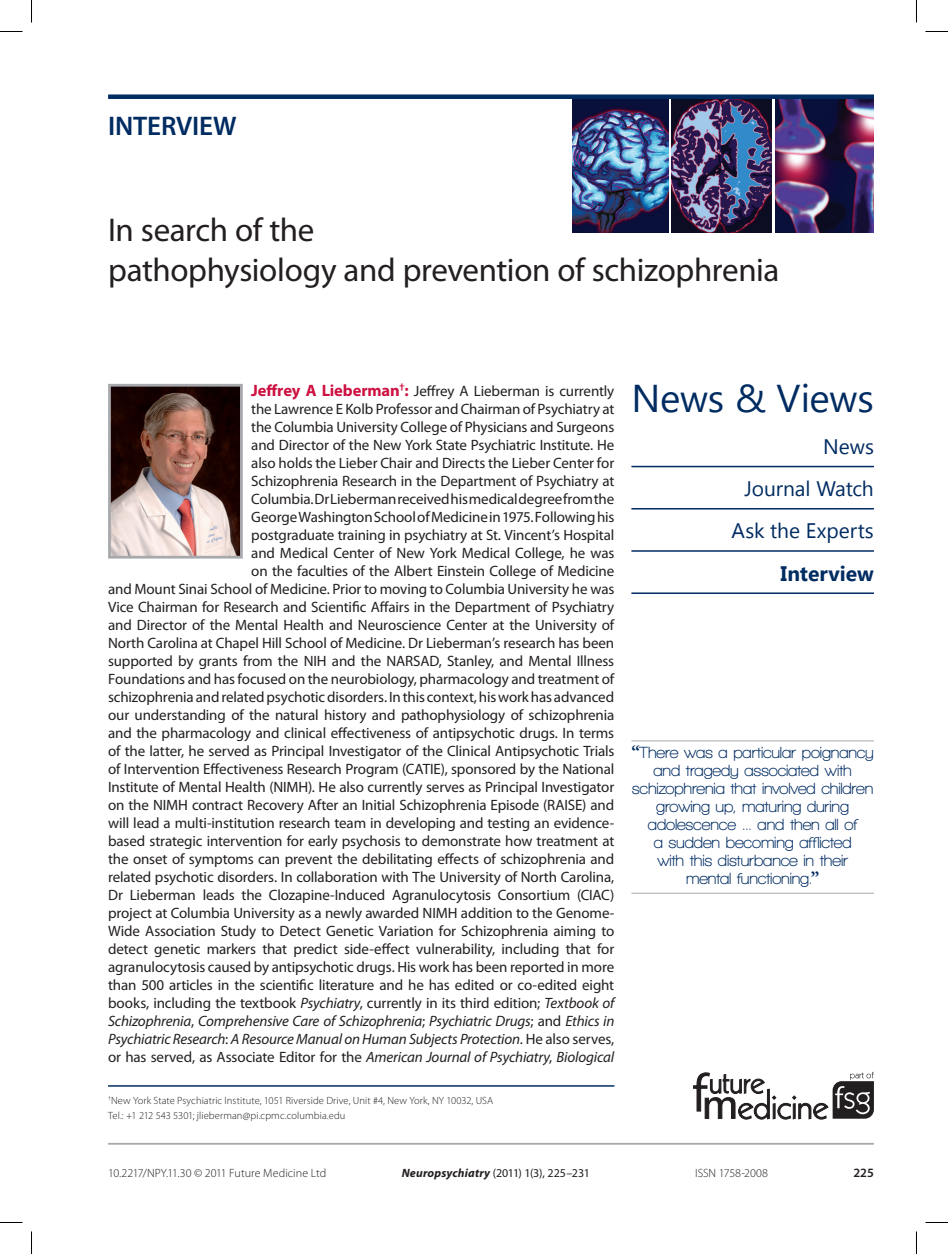
<style>
.page{position:relative;width:948px;height:1254px;background:#fff}
.page>*{position:absolute;margin:0;border:0;box-sizing:border-box;transform-origin:0 0}
.t1{font:38.7px "Segoe UI";letter-spacing:-.005em;color:#002c62}
.t2{font:33px/39.6px "Myriad Pro";letter-spacing:-.015em;color:#231f20}
.t3{font:600 27px "Myriad Pro";letter-spacing:-.005em;color:#002c62}
.t4{font:21px/42.2px "Segoe UI";letter-spacing:-.005em;color:#002c62;text-align:right}
.t5{font:700 21px "Segoe UI";color:#002c62}
.t6{font:700 16.5px/18px "Walkway";letter-spacing:-.01em;color:#002c62;text-align:center}
.t7{font:15px/18px "Myriad Pro";letter-spacing:-.01em;color:#231f20;text-align:right}
.t8{font:600 12.75px "Myriad Pro";color:#231f20}
.t9{font:300 12px "Myriad Pro";letter-spacing:-.005em;color:#231f20}
.t10{font:12px "Myriad Pro";letter-spacing:-.005em;color:#231f20}
.t11{font:300 10.5px/15px "Myriad Pro";letter-spacing:.01em;color:#231f20}
.s1{font-weight:700;font-size:16.5px;color:#cd1141}
.s2{font-style:italic}
.s3{font-family:"Adobe Garamond Pro";font-size:18px}
.s4{font-weight:700;font-style:italic}
</style>
<div class="page">
<hr style="left:108px;top:1142px;width:765px;height:2px;background:#a8a9ad">
<img style="left:112px;top:388px;width:127px;height:166px">
<div style="left:108px;top:384px;width:135px;height:174px;border:3px solid #a8a9ad"></div>
<hr style="left:108px;top:1085px;width:506px;height:1px;background:#002c62">
<hr style="left:631px;top:466px;width:242px;height:1px;background:#002c62">
<hr style="left:631px;top:508px;width:242px;height:1px;background:#002c62">
<hr style="left:631px;top:550px;width:242px;height:2px;background:#002c62">
<hr style="left:631px;top:592px;width:242px;height:2px;background:#002c62">
<hr style="left:631px;top:740px;width:242px;height:1px;background:#a8a9ad">
<hr style="left:631px;top:893px;width:242px;height:1px;background:#a8a9ad">
<svg style="left:693px;top:1072px;width:180px;height:47px"></svg>
<img style="left:572px;top:99px;width:96px;height:134px">
<img style="left:671px;top:99px;width:100px;height:134px">
<img style="left:775px;top:99px;width:98px;height:134px">
<div style="left:108px;top:94px;width:766px;height:5px;background:#002c62"></div>
<div style="left:873px;top:93px;width:10px;height:140px;background:#fff"></div>
<svg style="left:0;top:31px;width:22px;height:1px"></svg>
<svg style="left:925px;top:31px;width:22px;height:1px"></svg>
<svg style="left:0;top:1222px;width:22px;height:1px"></svg>
<svg style="left:925px;top:1222px;width:22px;height:1px"></svg>
<svg style="left:31px;top:0;width:1px;height:23px"></svg>
<svg style="left:31px;top:1231px;width:1px;height:23px"></svg>
<svg style="left:916px;top:0;width:1px;height:23px"></svg>
<svg style="left:916px;top:1231px;width:1px;height:23px"></svg>
<h3 class="t3" style="left:108px;top:109px;width:130px">INTERVIEW</h3>
<h2 class="t2" style="left:108px;top:210px;width:672px">In search of the<br>pathophysiology and prevention of schizophrenia</h2>
<p class="t7" style="left:108px;top:381px;width:508px"><span class="s1">Jeffrey A Lieberman</span><sup>†</sup><span class="s1">:</span> Jeffrey A Lieberman is currently<br>the Lawrence E Kolb Professor and Chairman of Psychiatry at<br>the Columbia University College of Physicians and Surgeons<br>and Director of the New York State Psychiatric Institute. He<br>also holds the Lieber Chair and Directs the Lieber Center for<br>Schizophrenia Research in the Department of Psychiatry at<br>Columbia. Dr Lieberman received his medical degree from the<br>George Washington School of Medicine in 1975. Following his<br>postgraduate training in psychiatry at St. Vincent’s Hospital<br>and Medical Center of New York Medical College, he was<br>on the faculties of the Albert Einstein College of Medicine<br>and Mount Sinai School of Medicine. Prior to moving to Columbia University he was Vice Chairman for Research and Scientific Affairs in the Department of Psychiatry and Director of the Mental Health and Neuroscience Center at the University of North Carolina at Chapel Hill School of Medicine. Dr Lieberman’s research has been supported by grants from the NIH and the NARSAD, Stanley, and Mental Illness Foundations and has focused on the neurobiology, pharmacology and treatment of schizophrenia and related psychotic disorders. In this context, his work has advanced our understanding of the natural history and pathophysiology of schizophrenia and the pharmacology and clinical effectiveness of antipsychotic drugs. In terms of the latter, he served as Principal Investigator of the Clinical Antipsychotic Trials of Intervention Effectiveness Research Program (CATIE), sponsored by the National Institute of Mental Health (NIMH). He also currently serves as Principal Investigator on the NIMH contract Recovery After an Initial Schizophrenia Episode (RAISE) and will lead a multi-institution research team in developing and testing an evidence&shy;based strategic intervention for early psychosis to demonstrate how treatment at the onset of symptoms can prevent the debilitating effects of schizophrenia and related psychotic disorders. In collaboration with The University of North Carolina, Dr Lieberman leads the Clozapine-Induced Agranulocytosis Consortium (CIAC) project at Columbia University as a newly awarded NIMH addition to the Genome-Wide Association Study to Detect Genetic Variation for Schizophrenia aiming to detect genetic markers that predict side-effect vulnerability, including that for agranulocytosis caused by antipsychotic drugs. His work has been reported in more than 500 articles in the scientific literature and he has edited or co-edited eight books, including the textbook <span class="s2">Psychiatry</span>, currently in its third edition; <span class="s2">Textbook of Schizophrenia</span>, <span class="s2">Comprehensive Care of Schizophrenia</span>; <span class="s2">Psychiatric Drugs</span>; and <span class="s2">Ethics in Psychiatric Research</span>: <span class="s2">A Resource Manual on Human Subjects Protection</span>. He also serves, or has served, as Associate Editor for the <span class="s2">American Journal of Psychiatry</span>, <span class="s2">Biological</span></p>
<p class="t11" style="left:108px;top:1092px;width:386px"><sup>†</sup>New York State Psychiatric Institute, 1051 Riverside Drive, Unit #4, New York, NY 10032, USA<br>Tel.: +1 212 543 5301; jlieberman@pi.cpmc.columbia.edu</p>
<h1 class="t1" style="left:631px;top:371px;width:244px">News &amp; Views</h1>
<h3 class="t4" style="left:731px;top:424px;width:144px">News<br>Journal Watch<br>Ask the Experts</h3>
<h3 class="t5" style="left:780px;top:558px;width:95px">Interview</h3>
<p class="t6" style="left:631px;top:743px;width:244px"><span class="s3">“</span>There was a particular poignancy and tragedy associated with schizophrenia that involved children growing up, maturing during adolescence … and then all of<br>a sudden becoming afflicted<br>with this disturbance in their<br>mental functioning.<span class="s3">”</span></p>
<p class="t9" style="left:108px;top:1165px;width:220px">10.2217/NPY.11.30 © 2011 Future Medicine Ltd</p>
<p class="t10" style="left:401px;top:1165px;width:190px"><span class="s4">Neuropsychiatry</span> (2011) 1(3), 225–231</p>
<p class="t9" style="left:695px;top:1165px;width:74px">ISSN 1758-2008</p>
<p class="t8" style="left:853px;top:1164px;width:22px">225</p>
</div>
